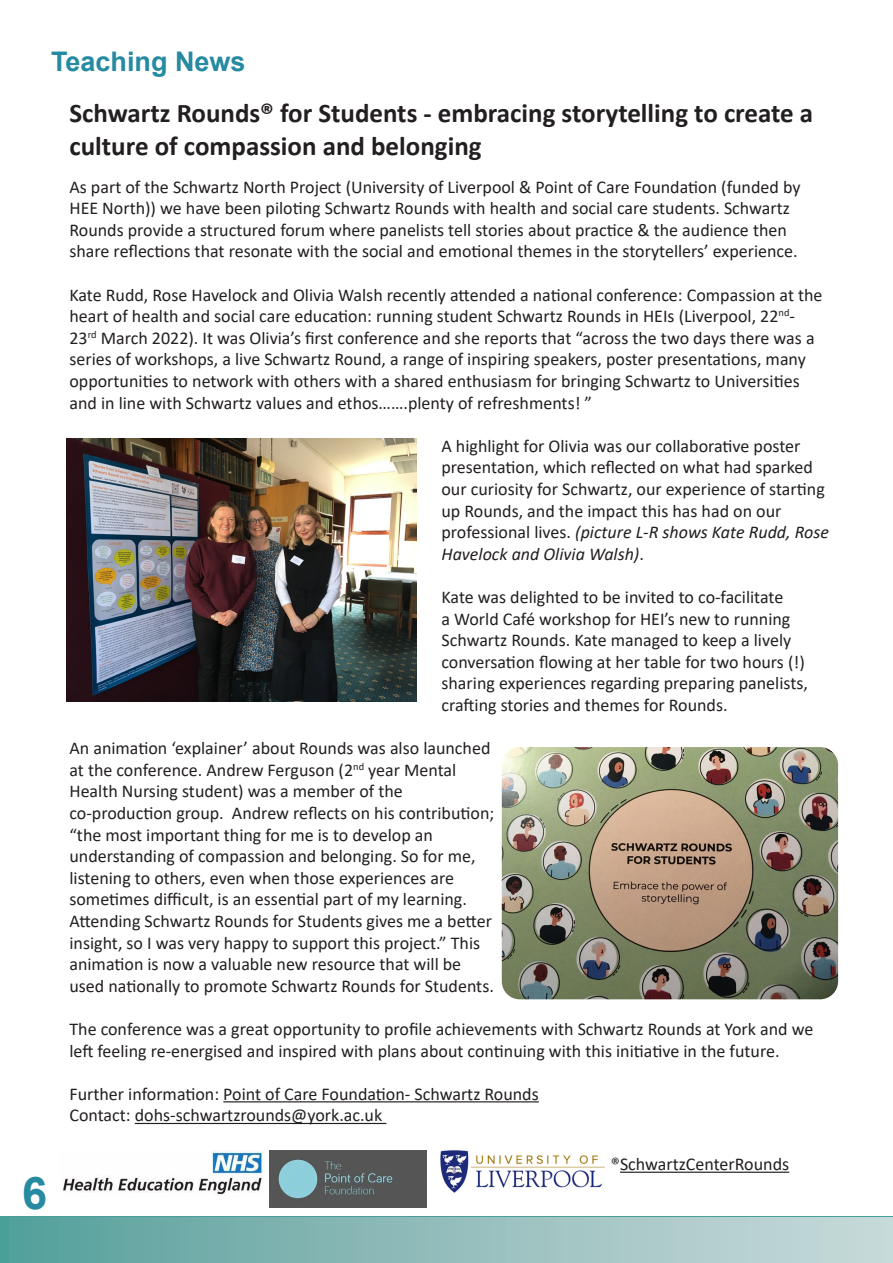
<style>
.page{position:relative;width:893px;height:1263px;background:#fff}
.page>*{position:absolute;margin:0;border:0;box-sizing:border-box;transform-origin:0 0}
.t1{font:700 45px "Arial";color:#268aa1}
.t2{font:700 27px/32.4px "Calibri";color:#231f20}
.Section_Headers{font:700 27px "Arial";color:#268aa1}
.Body{font:18px/21.6px "Calibri";color:#231f20}
.s1{font-style:italic}
</style>
<div class="page">
<div style="left:0;top:1216px;width:893px;height:5px;background:#479e9a"></div>
<div style="left:0;top:1217px;width:893px;height:46px;background:linear-gradient(to right,#569f9b,#ccdbdb)"></div>
<hr style="left:223px;top:1101px;width:316px;height:1px;background:#231f20">
<hr style="left:135px;top:1123px;width:251px;height:1px;background:#231f20">
<img style="left:66px;top:439px;width:351px;height:262px">
<img style="left:502px;top:747px;width:336px;height:252px">
<img style="left:63px;top:1150px;width:202px;height:45px">
<img style="left:270px;top:1150px;width:156px;height:58px">
<img style="left:440px;top:1150px;width:165px;height:43px">
<hr style="left:620px;top:1171px;width:169px;height:2px;background:#231f20">
<p class="Section_Headers" style="left:51px;top:43px;width:196px">Teaching News</p>
<p class="t2" style="left:69px;top:97px;width:745px">Schwartz Rounds® for Students - embracing storytelling to create a culture of compassion and belonging</p>
<p class="Body" style="left:69px;top:175px;width:733px">As part of the Schwartz North Project (University of Liverpool &amp; Point of Care Foundation (funded by HEE North)) we have been piloting Schwartz Rounds with health and social care students. Schwartz Rounds provide a structured forum where panelists tell stories about practice &amp; the audience then share reflections that resonate with the social and emotional themes in the storytellers’ experience.</p>
<p class="Body" style="left:69px;top:283px;width:755px">Kate Rudd, Rose Havelock and Olivia Walsh recently attended a national conference: Compassion at the heart of health and social care education: running student Schwartz Rounds in HEIs (Liverpool, 22<sup>nd</sup>-23<sup>rd</sup> March 2022). It was Olivia’s first conference and she reports that “across the two days there was a series of workshops, a live Schwartz Round, a range of inspiring speakers, poster presentations, many opportunities to network with others with a shared enthusiasm for bringing Schwartz to Universities and in line with Schwartz values and ethos…….plenty of refreshments! ”</p>
<p class="Body" style="left:441px;top:434px;width:389px">A highlight for Olivia was our collaborative poster presentation, which reflected on what had sparked our curiosity for Schwartz, our experience of starting up Rounds, and the impact this has had on our professional lives. <span class="s1">(picture L-R shows Kate Rudd, Rose Havelock and Olivia Walsh)</span>.</p>
<p class="Body" style="left:441px;top:586px;width:368px">Kate was delighted to be invited to co-facilitate<br>a World Café workshop for HEI’s new to running Schwartz Rounds. Kate managed to keep a lively conversation flowing at her table for two hours (!) sharing experiences regarding preparing panelists, crafting stories and themes for Rounds.</p>
<p class="Body" style="left:69px;top:737px;width:422px">An animation ‘explainer’ about Rounds was also launched at the conference. Andrew Ferguson (2<sup>nd</sup> year Mental<br>Health Nursing student) was a member of the</p>
<p class="Body" style="left:69px;top:802px;width:426px">co-production group. Andrew reflects on his contribution; “the most important thing for me is to develop an understanding of compassion and belonging. So for me, listening to others, even when those experiences are sometimes difficult, is an essential part of my learning.<br>Attending Schwartz Rounds for Students gives me a better insight, so I was very happy to support this project.” This animation is now a valuable new resource that will be used nationally to promote Schwartz Rounds for Students.</p>
<p class="Body" style="left:69px;top:1018px;width:745px">The conference was a great opportunity to profile achievements with Schwartz Rounds at York and we left feeling re-energised and inspired with plans about continuing with this initiative in the future.</p>
<p class="Body" style="left:69px;top:1082px;width:471px">Further information: Point of Care Foundation- Schwartz Rounds</p>
<p class="Body" style="left:69px;top:1104px;width:314px">Contact: dohs-schwartzrounds@york.ac.uk</p>
<p class="Body" style="left:611px;top:1153px;width:180px">®SchwartzCenterRounds</p>
<h1 class="t1" style="left:22px;top:1162px;width:27px">6</h1>
</div>
